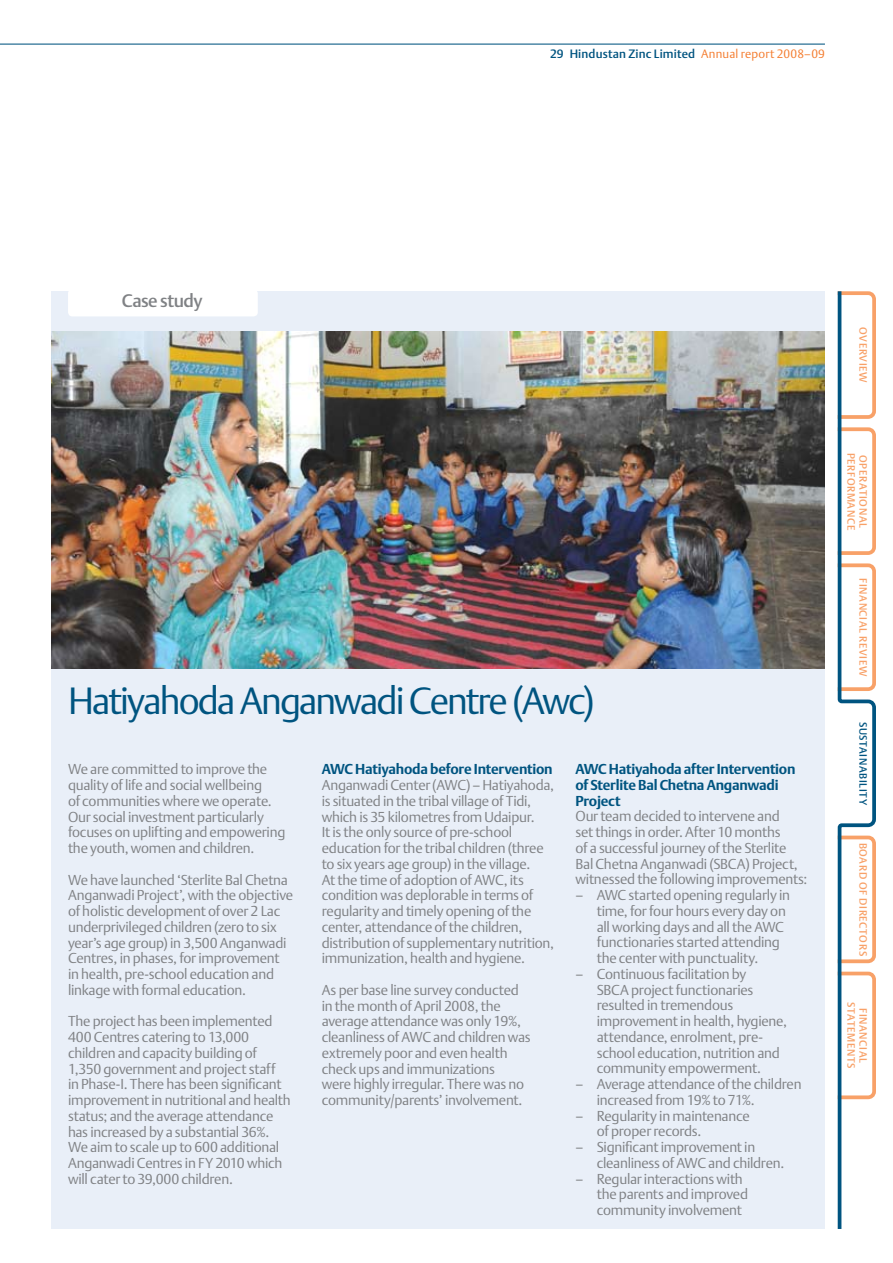
<style>
.page{position:relative;width:893px;height:1263px;background:#fff}
.page>*{position:absolute;margin:0;border:0;box-sizing:border-box;transform-origin:0 0}
.t1{font:300 37.5px "DTL Argo T";letter-spacing:-.055em;color:#005480}
.t2{font:500 18px "DTL Argo T";color:#808285}
.t3{font:300 14.25px/15.8px "DTL Argo T";letter-spacing:-.02em;color:#808285}
.t4{font:700 14.25px/15.8px "DTL Argo T";letter-spacing:-.02em;color:#005480}
.t5{font:500 12px "DTL Argo T";letter-spacing:.01em;color:#005480}
.t6{font:500 10.5px/12px "DTL Argo T";letter-spacing:.06em;color:#f8a168}
.t7{font:500 10.5px "DTL Argo T";letter-spacing:.06em;color:#005480}
.s1{font-weight:300;color:#f47d30}
</style>
<div class="page">
<hr style="left:0;top:44px;width:825px;height:1px;background:#005480">
<div style="left:51px;top:292px;width:774px;height:937px;background:#e9eff8"></div>
<img style="left:51px;top:332px;width:774px;height:337px">
<svg style="left:837px;top:291px;width:39px;height:938px"></svg>
<div style="left:68px;top:289px;width:190px;height:27px;background:#fff;border-radius:4px"></div>
<p class="t5" style="left:550px;top:47px;width:276px">29 Hindustan Zinc Limited <span class="s1">Annual report 2008–09</span></p>
<p class="t2" style="left:122px;top:290px;width:82px">Case study</p>
<h1 class="t1" style="left:68px;top:678px;width:528px">Hatiyahoda Anganwadi Centre (Awc)</h1>
<p class="t3" style="left:68px;top:761px;width:219px">We are committed to improve the quality of life and social wellbeing<br>of communities where we operate.<br>Our social investment particularly focuses on uplifting and empowering the youth, women and children.</p>
<p class="t3" style="left:68px;top:871px;width:227px">We have launched ‘Sterlite Bal Chetna Anganwadi Project’, with the objective of holistic development of over 2 Lac underprivileged children (zero to six year’s age group) in 3,500 Anganwadi Centres, in phases, for improvement in health, pre-school education and linkage with formal education.</p>
<p class="t3" style="left:68px;top:1013px;width:224px">The project has been implemented 400 Centres catering to 13,000 children and capacity building of 1,350 government and project staff<br>in Phase-I. There has been significant improvement in nutritional and health status; and the average attendance has increased by a substantial 36%.<br>We aim to scale up to 600 additional Anganwadi Centres in FY 2010 which will cater to 39,000 children.</p>
<p class="t4" style="left:322px;top:761px;width:232px">AWC Hatiyahoda before Intervention</p>
<p class="t3" style="left:322px;top:777px;width:234px">Anganwadi Center (AWC) – Hatiyahoda, is situated in the tribal village of Tidi, which is 35 kilometres from Udaipur.<br>It is the only source of pre-school education for the tribal children (three to six years age group) in the village.<br>At the time of adoption of AWC, its condition was deplorable in terms of regularity and timely opening of the center, attendance of the children, distribution of supplementary nutrition, immunization, health and hygiene.</p>
<p class="t3" style="left:322px;top:982px;width:211px">As per base line survey conducted in the month of April 2008, the average attendance was only 19%, cleanliness of AWC and children was extremely poor and even health check ups and immunizations<br>were highly irregular. There was no community/parents’ involvement.</p>
<p class="t4" style="left:575px;top:761px;width:221px">AWC Hatiyahoda after Intervention of Sterlite Bal Chetna Anganwadi<br>Project</p>
<p class="t3" style="left:575px;top:808px;width:233px">Our team decided to intervene and<br>set things in order. After 10 months<br>of a successful journey of the Sterlite Bal Chetna Anganwadi (SBCA) Project, witnessed the following improvements:</p>
<p class="t3" style="left:597px;top:887px;width:195px;text-indent:-21px">– AWC started opening regularly in time, for four hours every day on all working days and all the AWC functionaries started attending the center with punctuality.</p>
<p class="t3" style="left:597px;top:966px;width:192px;text-indent:-21px">– Continuous facilitation by<br>SBCA project functionaries resulted in tremendous improvement in health, hygiene, attendance, enrolment, pre&shy;school education, nutrition and community empowerment.</p>
<p class="t3" style="left:597px;top:1076px;width:206px;text-indent:-21px">– Average attendance of the children increased from 19% to 71%.</p>
<p class="t3" style="left:597px;top:1107px;width:155px;text-indent:-21px">– Regularity in maintenance of proper records.</p>
<p class="t3" style="left:597px;top:1139px;width:189px;text-indent:-21px">– Significant improvement in cleanliness of AWC and children.</p>
<p class="t3" style="left:597px;top:1170px;width:153px;text-indent:-21px">– Regular interactions with the parents and improved community involvement</p>
<p class="t6" style="left:869px;top:327px;width:57px;rotate:90deg">overview</p>
<p class="t6" style="left:869px;top:453px;width:79px;rotate:90deg">operational performance</p>
<p class="t6" style="left:869px;top:578px;width:100px;rotate:90deg">financial review</p>
<p class="t7" style="left:869px;top:722px;width:85px;rotate:90deg">sustainability</p>
<p class="t6" style="left:869px;top:843px;width:114px;rotate:90deg">board of directors</p>
<p class="t6" style="left:869px;top:1002px;width:67px;text-align:center;rotate:90deg">financial statements</p>
</div>
